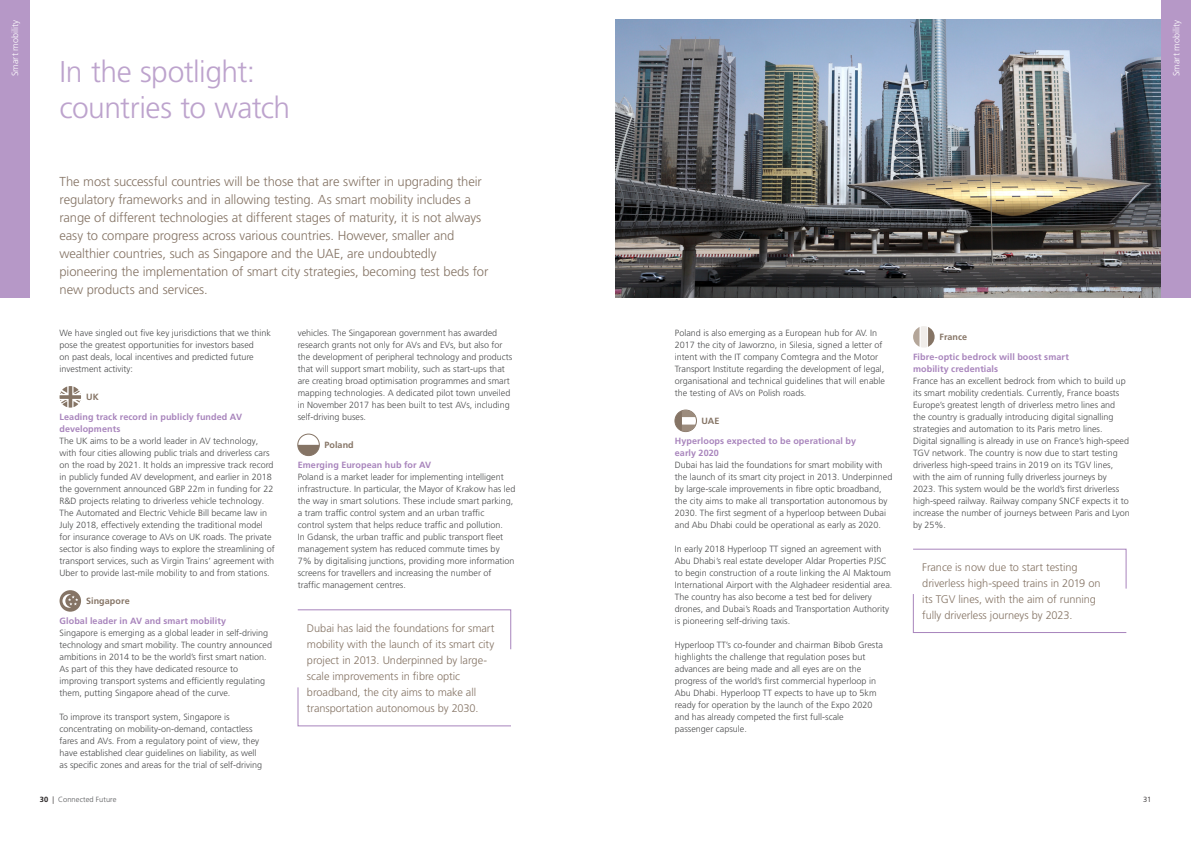
<style>
.page{position:relative;width:1191px;height:842px;background:#fff}
.page>*{position:absolute;margin:0;border:0;box-sizing:border-box;transform-origin:0 0}
.Head_4___30_36pt___L{font:300 30px "Frutiger LT Pro";letter-spacing:-.02em;color:#bda3cd}
.Sub_1___13_18pt___Li{font:300 13px/18px "Frutiger LT Pro";letter-spacing:-.01em;color:#857465}
.Copy___9_12pt___Ligh{font:300 11px/16px "Frutiger LT Pro";letter-spacing:-.005em;color:#857465}
.Body{font:300 9px/12px "Frutiger LT Pro";color:#4b4c4d}
.Sub_5___9_12pt___Bol{font:700 9px/12px "Frutiger LT Pro";letter-spacing:.01em;color:#a884bc}
.Register___9_12pt{font:300 9px "Frutiger LT Pro";color:#fff}
.Sub_5___9_12pt___Bol-2{font:700 9px "Frutiger LT Pro";letter-spacing:.01em;color:#857465}
.Body-2{font:700 9px "Frutiger LT Pro";letter-spacing:.01em;color:#857465}
.t1{font:300 7.5px "Frutiger LT Pro";letter-spacing:.005em;color:#57585a}
.t2{font:300 7.5px "Frutiger LT Pro";color:#231f20}
.s1{font-weight:700;color:#231f20}
.s2{color:#231f20}
</style>
<div class="page">
<img style="left:615px;top:20px;width:546px;height:278px">
<svg style="left:60px;top:386px;width:21px;height:22px"></svg>
<div style="left:60px;top:590px;width:21px;height:22px;background:#857465;border-radius:50%"></div>
<svg style="left:62px;top:594px;width:16px;height:14px"></svg>
<svg style="left:298px;top:434px;width:21px;height:22px"></svg>
<div style="left:298px;top:434px;width:21px;height:22px;border:1px solid #857465;border-radius:50%"></div>
<svg style="left:298px;top:445px;width:21px;height:11px"></svg>
<svg style="left:675px;top:410px;width:21px;height:22px"></svg>
<svg style="left:913px;top:326px;width:21px;height:22px"></svg>
<div style="left:0;top:0;width:30px;height:298px;background:#b698c7"></div>
<div style="left:1161px;top:0;width:30px;height:298px;background:#b698c7"></div>
<svg style="left:297px;top:687px;width:214px;height:39px"></svg>
<svg style="left:297px;top:609px;width:214px;height:41px"></svg>
<svg style="left:912px;top:549px;width:214px;height:84px"></svg>
<p class="Register___9_12pt" style="left:10px;top:76px;width:58px;rotate:-90deg">Smart mobility</p>
<p class="Register___9_12pt" style="left:1171px;top:76px;width:58px;rotate:-90deg">Smart mobility</p>
<p class="Head_4___30_36pt___L" style="left:60px;top:54px;width:197px">In the spotlight:</p>
<p class="Head_4___30_36pt___L" style="left:60px;top:90px;width:232px">countries to watch</p>
<p class="Sub_1___13_18pt___Li" style="left:60px;top:172px;width:430px">The most successful countries will be those that are swifter in upgrading their regulatory frameworks and in allowing testing. As smart mobility includes a range of different technologies at different stages of maturity, it is not always easy to compare progress across various countries. However, smaller and wealthier countries, such as Singapore and the UAE, are undoubtedly pioneering the implementation of smart city strategies, becoming test beds for new products and services.</p>
<p class="Body" style="left:60px;top:327px;width:213px">We have singled out five key jurisdictions that we think pose the greatest opportunities for investors based<br>on past deals, local incentives and predicted future investment activity:</p>
<p class="Body-2" style="left:86px;top:391px;width:14px">UK</p>
<p class="Sub_5___9_12pt___Bol" style="left:60px;top:411px;width:184px">Leading track record in publicly funded AV developments</p>
<p class="Body" style="left:60px;top:435px;width:217px">The UK aims to be a world leader in AV technology, with four cities allowing public trials and driverless cars on the road by 2021. It holds an impressive track record in publicly funded AV development, and earlier in 2018 the government announced GBP 22m in funding for 22<br>R&amp;D projects relating to driverless vehicle technology.<br>The Automated and Electric Vehicle Bill became law in July 2018, effectively extending the traditional model for insurance coverage to AVs on UK roads. The private sector is also finding ways to explore the streamlining of transport services, such as Virgin Trains’ agreement with Uber to provide last-mile mobility to and from stations.</p>
<p class="Sub_5___9_12pt___Bol-2" style="left:86px;top:595px;width:45px">Singapore</p>
<p class="Sub_5___9_12pt___Bol" style="left:60px;top:615px;width:168px">Global leader in AV and smart mobility</p>
<p class="Body" style="left:60px;top:627px;width:214px">Singapore is emerging as a global leader in self-driving technology and smart mobility. The country announced ambitions in 2014 to be the world’s first smart nation.<br>As part of this they have dedicated resource to improving transport systems and efficiently regulating them, putting Singapore ahead of the curve.</p>
<p class="Body" style="left:60px;top:711px;width:204px">To improve its transport system, Singapore is concentrating on mobility-on-demand, contactless fares and AVs. From a regulatory point of view, they have established clear guidelines on liability, as well as specific zones and areas for the trial of self-driving</p>
<p class="Body" style="left:298px;top:327px;width:216px">vehicles. The Singaporean government has awarded research grants not only for AVs and EVs, but also for the development of peripheral technology and products that will support smart mobility, such as start-ups that are creating broad optimisation programmes and smart mapping technologies. A dedicated pilot town unveiled in November 2017 has been built to test AVs, including self-driving buses.</p>
<p class="Sub_5___9_12pt___Bol-2" style="left:324px;top:439px;width:31px">Poland</p>
<p class="Sub_5___9_12pt___Bol" style="left:298px;top:459px;width:135px">Emerging European hub for AV</p>
<p class="Body" style="left:298px;top:471px;width:219px">Poland is a market leader for implementing intelligent infrastructure. In particular, the Mayor of Krakow has led the way in smart solutions. These include smart parking, a tram traffic control system and an urban traffic<br>control system that helps reduce traffic and pollution.<br>In Gdansk, the urban traffic and public transport fleet management system has reduced commute times by 7% by digitalising junctions, providing more information screens for travellers and increasing the number of traffic management centres.</p>
<p class="Copy___9_12pt___Ligh" style="left:307px;top:620px;width:189px">Dubai has laid the foundations for smart mobility with the launch of its smart city project in 2013. Underpinned by large&shy;scale improvements in fibre optic broadband, the city aims to make all transportation autonomous by 2030.</p>
<p class="Body" style="left:675px;top:327px;width:212px">Poland is also emerging as a European hub for AV. In 2017 the city of Jaworzno, in Silesia, signed a letter of intent with the IT company Comtegra and the Motor Transport Institute regarding the development of legal, organisational and technical guidelines that will enable the testing of AVs on Polish roads.</p>
<p class="Body-2" style="left:701px;top:415px;width:20px">UAE</p>
<p class="Sub_5___9_12pt___Bol" style="left:675px;top:435px;width:183px">Hyperloops expected to be operational by</p>
<p class="Sub_5___9_12pt___Bol" style="left:675px;top:447px;width:46px">early 2020</p>
<p class="Body" style="left:675px;top:459px;width:219px">Dubai has laid the foundations for smart mobility with the launch of its smart city project in 2013. Underpinned by large-scale improvements in fibre optic broadband, the city aims to make all transportation autonomous by 2030. The first segment of a hyperloop between Dubai and Abu Dhabi could be operational as early as 2020.</p>
<p class="Body" style="left:675px;top:543px;width:219px">In early 2018 Hyperloop TT signed an agreement with Abu Dhabi’s real estate developer Aldar Properties PJSC to begin construction of a route linking the Al Maktoum International Airport with the Alghadeer residential area.<br>The country has also become a test bed for delivery drones, and Dubai’s Roads and Transportation Authority is pioneering self-driving taxis.</p>
<p class="Body" style="left:675px;top:639px;width:209px">Hyperloop TT’s co-founder and chairman Bibob Gresta highlights the challenge that regulation poses but advances are being made and all eyes are on the progress of the world’s first commercial hyperloop in Abu Dhabi. Hyperloop TT expects to have up to 5km ready for operation by the launch of the Expo 2020</p>
<p class="Body" style="left:675px;top:711px;width:170px">and has already competed the first full-scale</p>
<p class="Body" style="left:675px;top:723px;width:74px">passenger capsule.</p>
<p class="Body-2" style="left:939px;top:331px;width:29px">France</p>
<p class="Sub_5___9_12pt___Bol" style="left:913px;top:350px;width:157px">Fibre-optic bedrock will boost smart</p>
<p class="Sub_5___9_12pt___Bol" style="left:913px;top:362px;width:87px">mobility credentials</p>
<p class="Body" style="left:913px;top:375px;width:218px">France has an excellent bedrock from which to build up its smart mobility credentials. Currently, France boasts Europe’s greatest length of driverless metro lines and the country is gradually introducing digital signalling strategies and automation to its Paris metro lines.<br>Digital signalling is already in use on France’s high-speed TGV network. The country is now due to start testing driverless high-speed trains in 2019 on its TGV lines, with the aim of running fully driverless journeys by 2023. This system would be the world’s first driverless high-speed railway. Railway company SNCF expects it to increase the number of journeys between Paris and Lyon by 25%.</p>
<p class="Copy___9_12pt___Ligh" style="left:922px;top:560px;width:180px">France is now due to start testing driverless high-speed trains in 2019 on its TGV lines, with the aim of running fully driverless journeys by 2023.</p>
<p class="t1" style="left:40px;top:795px;width:78px"><span class="s1">30</span> <span class="s2">|</span> Connected Future</p>
<p class="t2" style="left:1143px;top:795px;width:10px">31</p>
</div>
